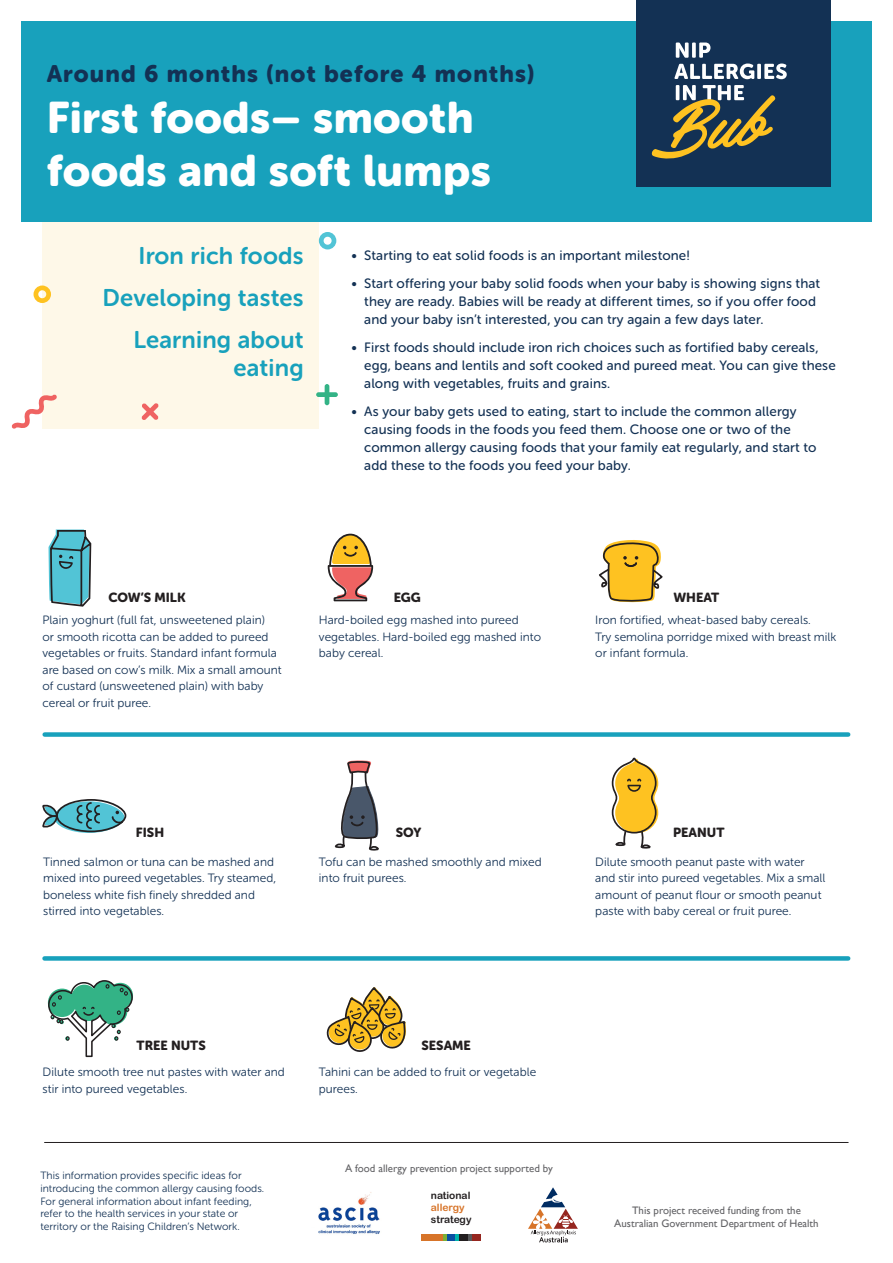
<style>
.page{position:relative;width:893px;height:1263px;background:#fff}
.page>*{position:absolute;margin:0;border:0;box-sizing:border-box;transform-origin:0 0}
.t1{font:43.8px/52.7px "Museo Sans Rounded 900";letter-spacing:.01em;color:#fff}
.t2{font:24px/28.8px "Museo Sans Rounded 700";letter-spacing:.01em;color:#18a1bc;text-align:right}
.t3{font:23.7px "Museo Sans Rounded 900";letter-spacing:.05em;color:#133154}
.t4{font:13.5px/18px "Museo Sans Rounded 500";letter-spacing:.01em;color:#133154}
.t5{font:13.05px "Museo Sans Rounded 900";color:#231f20}
.t6{font:12px/16.5px "Museo Sans Rounded 300";letter-spacing:.005em;color:#133154}
.t7{font:10.8px/13px "Gill Sans";color:#636366;text-align:center}
.t8{font:10.5px/12.6px "Museo Sans Rounded 300";letter-spacing:.005em;color:#133154}
.t9{font:10.2px/12.3px "Arial Rounded MT Bold";color:#231f20}
.s1{color:#d77429}
</style>
<div class="page">
<img style="left:318px;top:1192px;width:62px;height:42px">
<div style="left:421px;top:1234px;width:60px;height:6px;background:#d77429"></div>
<div style="left:472px;top:1234px;width:9px;height:6px;background:#95261f"></div>
<div style="left:446px;top:1234px;width:9px;height:6px;background:#0a4fa2"></div>
<div style="left:459px;top:1234px;width:9px;height:6px;background:#231f20"></div>
<svg style="left:468px;top:1234px;width:4px;height:6px"></svg>
<svg style="left:455px;top:1234px;width:4px;height:6px"></svg>
<svg style="left:443px;top:1234px;width:3px;height:6px"></svg>
<svg style="left:528px;top:1187px;width:50px;height:55px"></svg>
<div style="left:43px;top:216px;width:276px;height:213px;background:#fef8e8"></div>
<div style="left:21px;top:21px;width:851px;height:201px;background:#18a1bc"></div>
<div style="left:636px;top:0;width:194px;height:187px;background:#133154"></div>
<svg style="left:652px;top:43px;width:135px;height:116px"></svg>
<svg style="left:12px;top:394px;width:45px;height:35px"></svg>
<svg style="left:319px;top:232px;width:17px;height:17px"></svg>
<svg style="left:34px;top:285px;width:17px;height:18px"></svg>
<svg style="left:141px;top:403px;width:18px;height:17px"></svg>
<svg style="left:49px;top:529px;width:43px;height:78px;background:#5dacb8"></svg>
<svg style="left:328px;top:534px;width:45px;height:67px"></svg>
<svg style="left:599px;top:540px;width:64px;height:63px"></svg>
<svg style="left:47px;top:980px;width:86px;height:78px"></svg>
<svg style="left:326px;top:987px;width:80px;height:65px"></svg>
<svg style="left:611px;top:757px;width:47px;height:92px"></svg>
<div style="left:45px;top:732px;width:803px;height:5px;background:#18a1bc"></div>
<svg style="left:334px;top:760px;width:45px;height:91px"></svg>
<svg style="left:54px;top:801px;width:70px;height:32px"></svg>
<div style="left:56px;top:799px;width:70px;height:33px;border:2px solid #231f20;border-radius:50%"></div>
<svg style="left:111px;top:811px;width:12px;height:13px"></svg>
<svg style="left:76px;top:801px;width:25px;height:29px"></svg>
<svg style="left:42px;top:804px;width:17px;height:24px"></svg>
<div style="left:45px;top:956px;width:803px;height:5px;background:#18a1bc"></div>
<hr style="left:45px;top:1142px;width:803px;height:1px;background:#231f20">
<svg style="left:316px;top:384px;width:22px;height:21px"></svg>
<p class="t3" style="left:47px;top:60px;width:489px">Around 6 months (not before 4 months)</p>
<p class="t1" style="left:47px;top:92px;width:446px">First foods– smooth foods and soft lumps</p>
<p class="t2" style="left:139px;top:242px;width:167px">Iron rich foods</p>
<p class="t2" style="left:102px;top:283px;width:203px">Developing tastes</p>
<p class="t2" style="left:134px;top:325px;width:172px">Learning about eating</p>
<p class="t4" style="left:351px;top:246px;width:340px">• Starting to eat solid foods is an important milestone!</p>
<p class="t4" style="left:364px;top:274px;width:457px;text-indent:-13px">• Start offering your baby solid foods when your baby is showing signs that they are ready. Babies will be ready at different times, so if you offer food and your baby isn’t interested, you can try again a few days later.</p>
<p class="t4" style="left:364px;top:338px;width:473px;text-indent:-13px">• First foods should include iron rich choices such as fortified baby cereals, egg, beans and lentils and soft cooked and pureed meat. You can give these along with vegetables, fruits and grains.</p>
<p class="t4" style="left:364px;top:402px;width:454px;text-indent:-13px">• As your baby gets used to eating, start to include the common allergy causing foods in the foods you feed them. Choose one or two of the common allergy causing foods that your family eat regularly, and start to add these to the foods you feed your baby.</p>
<p class="t5" style="left:109px;top:590px;width:79px">COW’S MILK</p>
<p class="t5" style="left:394px;top:590px;width:29px">EGG</p>
<p class="t5" style="left:673px;top:590px;width:47px">WHEAT</p>
<p class="t6" style="left:43px;top:612px;width:241px">Plain yoghurt (full fat, unsweetened plain)<br>or smooth ricotta can be added to pureed vegetables or fruits. Standard infant formula are based on cow’s milk. Mix a small amount of custard (unsweetened plain) with baby cereal or fruit puree.</p>
<p class="t6" style="left:319px;top:612px;width:224px">Hard-boiled egg mashed into pureed vegetables. Hard-boiled egg mashed into baby cereal.</p>
<p class="t6" style="left:595px;top:612px;width:243px">Iron fortified, wheat-based baby cereals.<br>Try semolina porridge mixed with breast milk or infant formula.</p>
<p class="t5" style="left:136px;top:825px;width:30px">FISH</p>
<p class="t6" style="left:43px;top:854px;width:235px">Tinned salmon or tuna can be mashed and mixed into pureed vegetables. Try steamed, boneless white fish finely shredded and stirred into vegetables.</p>
<p class="t5" style="left:396px;top:825px;width:27px">SOY</p>
<p class="t6" style="left:319px;top:854px;width:224px">Tofu can be mashed smoothly and mixed into fruit purees.</p>
<p class="t5" style="left:673px;top:825px;width:53px">PEANUT</p>
<p class="t6" style="left:595px;top:854px;width:232px">Dilute smooth peanut paste with water and stir into pureed vegetables. Mix a small amount of peanut flour or smooth peanut paste with baby cereal or fruit puree.</p>
<p class="t5" style="left:137px;top:1038px;width:71px">TREE NUTS</p>
<p class="t5" style="left:421px;top:1038px;width:51px">SESAME</p>
<p class="t6" style="left:43px;top:1064px;width:244px">Dilute smooth tree nut pastes with water and stir into pureed vegetables.</p>
<p class="t6" style="left:319px;top:1064px;width:219px">Tahini can be added to fruit or vegetable purees.</p>
<p class="t8" style="left:40px;top:1170px;width:225px">This information provides specific ideas for introducing the common allergy causing foods.<br>For general information about infant feeding, refer to the health services in your state or territory or the Raising Children’s Network.</p>
<p class="t7" style="left:345px;top:1161px;width:209px">A food allergy prevention project supported by</p>
<p class="t9" style="left:431px;top:1189px;width:42px">national <span class="s1">allergy </span>strategy</p>
<p class="t7" style="left:614px;top:1204px;width:206px">This project received funding from the<br>Australian Government Department of Health</p>
</div>
